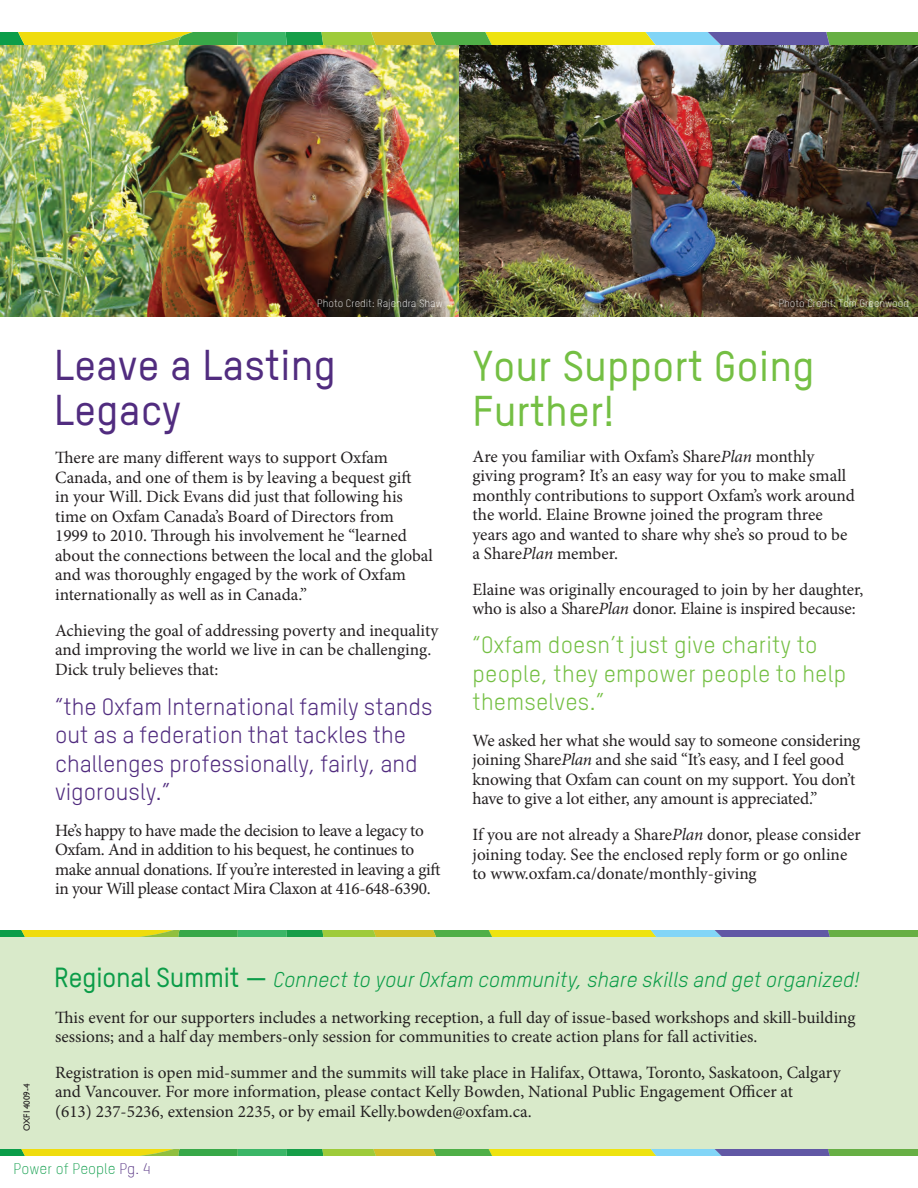
<style>
.page{position:relative;width:918px;height:1188px;background:#fff}
.page>*{position:absolute;margin:0;border:0;box-sizing:border-box;transform-origin:0 0}
.t1{font:500 42px/45px "Oxfam TSTARPRO";color:#74bf43}
.t2{font:500 42px/45px "Oxfam TSTARPRO";color:#512c7f}
.t3{font:23.25px/28.5px "Oxfam TSTARPRO";color:#512c7f}
.t4{font:23.25px/28.5px "Oxfam TSTARPRO";letter-spacing:.01em;color:#74bf43}
.t5{font:italic 21px "Oxfam TSTARPRO";color:#0b9c48}
.t6{font:17.25px/19.5px "Minion Pro";letter-spacing:-.005em;color:#231f20}
.t7{font:300 15px "Oxfam TSTARPRO";color:#0b9c48}
.t8{font:300 10.5px "Oxfam TSTARPRO";color:#fff}
.t9{font:9px "Gill Sans";color:#231f20}
.s1{font-style:italic}
.s2{font-weight:500;font-style:normal;font-size:27px}
.s3{color:#512c7f}
</style>
<div class="page">
<div style="left:0;top:930px;width:918px;height:226px;background:#d9eaca"></div>
<svg style="left:0;top:32px;width:918px;height:13px;background:#95b94a"></svg>
<svg style="left:0;top:1149px;width:918px;height:7px;background:#93b94b"></svg>
<svg style="left:0;top:930px;width:918px;height:7px;background:#93b94b"></svg>
<img style="left:0;top:45px;width:918px;height:271px">
<p class="t8" style="left:317px;top:297px;width:127px">Photo Credit: Rajendra Shaw</p>
<p class="t8" style="left:779px;top:297px;width:132px">Photo Credit: Tom Greenwood</p>
<p class="t2" style="left:54px;top:342px;width:284px">Leave a Lasting<br>Legacy</p>
<p class="t6" style="left:55px;top:448px;width:379px">There are many different ways to support Oxfam Canada, and one of them is by leaving a bequest gift<br>in your Will. Dick Evans did just that following his time on Oxfam Canada’s Board of Directors from<br>1999 to 2010. Through his involvement he “learned about the connections between the local and the global and was thoroughly engaged by the work of Oxfam internationally as well as in Canada.”</p>
<p class="t6" style="left:55px;top:620px;width:385px">Achieving the goal of addressing poverty and inequality and improving the world we live in can be challenging.<br>Dick truly believes that:</p>
<p class="t3" style="left:55px;top:692px;width:379px">“the Oxfam International family stands out as a federation that tackles the challenges professionally, fairly, and vigorously.”</p>
<p class="t6" style="left:55px;top:821px;width:387px">He’s happy to have made the decision to leave a legacy to Oxfam. And in addition to his bequest, he continues to make annual donations. If you’re interested in leaving a gift in your Will please contact Mira Claxon at 416-648-6390.</p>
<p class="t1" style="left:472px;top:343px;width:344px">Your Support Going<br>Further!</p>
<p class="t6" style="left:472px;top:447px;width:384px">Are you familiar with Oxfam’s Share<span class="s1">Plan</span> monthly giving program? It’s an easy way for you to make small monthly contributions to support Oxfam’s work around the world. Elaine Browne joined the program three years ago and wanted to share why she’s so proud to be a Share<span class="s1">Plan</span> member.</p>
<p class="t6" style="left:472px;top:580px;width:393px">Elaine was originally encouraged to join by her daughter, who is also a Share<span class="s1">Plan</span> donor. Elaine is inspired because:</p>
<p class="t4" style="left:473px;top:631px;width:375px">“Oxfam doesn’t just give charity to people, they empower people to help themselves.”</p>
<p class="t6" style="left:473px;top:731px;width:389px">We asked her what she would say to someone considering joining Share<span class="s1">Plan</span> and she said “It’s easy, and I feel good knowing that Oxfam can count on my support. You don’t have to give a lot either, any amount is appreciated.”</p>
<p class="t6" style="left:473px;top:825px;width:390px">If you are not already a Share<span class="s1">Plan</span> donor, please consider joining today. See the enclosed reply form or go online to www.oxfam.ca/donate/monthly-giving</p>
<p class="t9" style="left:22px;top:1131px;width:49px;rotate:-90deg">OXF14009-4</p>
<p class="t5" style="left:54px;top:967px;width:807px"><span class="s2">Regional Summit —</span> Connect to your Oxfam community, share skills and get organized!</p>
<p class="t6" style="left:55px;top:1007px;width:802px">This event for our supporters includes a networking reception, a full day of issue-based workshops and skill-building sessions; and a half day members-only session for communities to create action plans for fall activities.</p>
<p class="t6" style="left:55px;top:1063px;width:787px">Registration is open mid-summer and the summits will take place in Halifax, Ottawa, Toronto, Saskatoon, Calgary and Vancouver. For more information, please contact Kelly Bowden, National Public Engagement Officer at<br>(613) 237-5236, extension 2235, or by email Kelly.bowden@oxfam.ca.</p>
<p class="t7" style="left:14px;top:1159px;width:138px">Power of People <span class="s3">Pg. 4</span></p>
</div>
